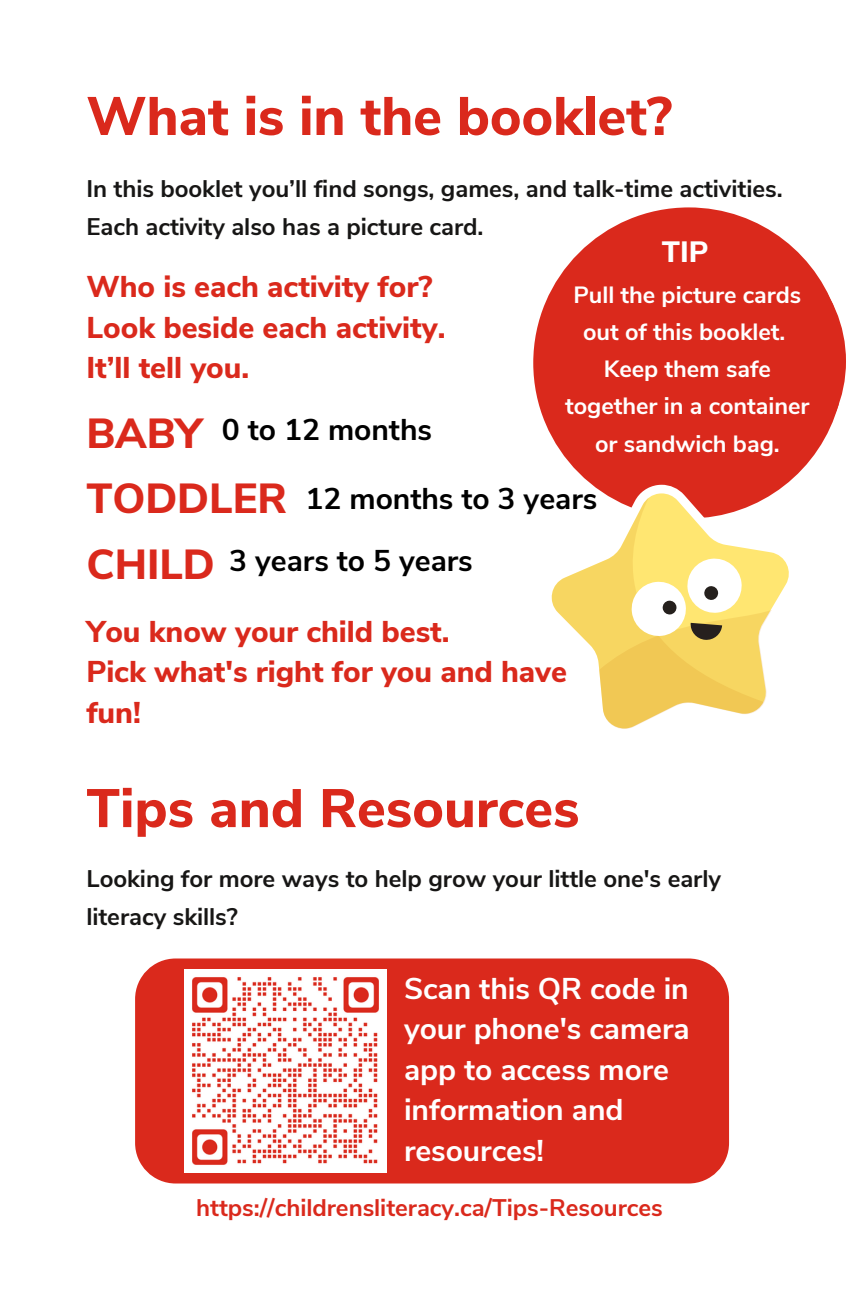
<style>
.page{position:relative;width:864px;height:1296px;background:#fff}
.page>*{position:absolute;margin:0;border:0;box-sizing:border-box;transform-origin:0 0}
.t1{font:800 54px "Nunito Sans";color:#da291c}
.t2{font:800 42px/65.4px "Nunito Sans";color:#da291c}
.t3{font:800 30px/40.5px "Nunito Sans";color:#da291c}
.t4{font:700 30px/40.5px "Nunito Sans";color:#fff}
.t5{font:700 30px/61.8px "Nunito Sans";color:#000}
.t6{font:800 29.4px "Nunito Sans";color:#fff}
.t7{font:700 24px/38.1px "Nunito Sans";color:#171615}
.t8{font:700 24px "Nunito Sans";color:#da291c}
.t9{font:700 23.4px/37.2px "Nunito Sans";color:#fff;text-align:center}
</style>
<div class="page">
<svg style="left:533px;top:207px;width:306px;height:278px;fill:#da291c"></svg>
<svg style="left:551px;top:485px;width:238px;height:123px"></svg>
<svg style="left:552px;top:498px;width:212px;height:169px"></svg>
<svg style="left:599px;top:557px;width:173px;height:172px"></svg>
<svg style="left:662px;top:600px;width:15px;height:15px"></svg>
<div style="left:583px;top:230px;width:263px;height:263px;background:#da291c;border-radius:50%"></div>
<div style="left:135px;top:959px;width:594px;height:225px;background:#da291c;border-radius:41px"></div>
<img style="left:184px;top:970px;width:203px;height:202px">
<h1 class="t1" style="left:86px;top:80px;width:587px">What is in the booklet?</h1>
<p class="t7" style="left:86px;top:170px;width:698px">In this booklet you’ll find songs, games, and talk-time activities.<br>Each activity also has a picture card.</p>
<p class="t6" style="left:662px;top:232px;width:48px">TIP</p>
<p class="t9" style="left:565px;top:277px;width:246px">Pull the picture cards out of this booklet.<br>Keep them safe together in a container or sandwich bag.</p>
<p class="t3" style="left:86px;top:267px;width:361px">Who is each activity for?<br>Look beside each activity.<br>It’ll tell you.</p>
<h2 class="t2" style="left:86px;top:402px;width:202px">BABY<br>TODDLER<br>CHILD</h2>
<p class="t5" style="left:222px;top:399px;width:212px">0 to 12 months</p>
<p class="t5" style="left:229px;top:468px;width:370px;text-indent:76px">12 months to 3 years<br>3 years to 5 years</p>
<p class="t3" style="left:86px;top:611px;width:482px">You know your child best.<br>Pick what's right for you and have fun!</p>
<h1 class="t1" style="left:86px;top:773px;width:495px">Tips and Resources</h1>
<p class="t7" style="left:86px;top:861px;width:636px">Looking for more ways to help grow your little one's early literacy skills?</p>
<p class="t4" style="left:404px;top:969px;width:287px">Scan this QR code in your phone's camera app to access more information and resources!</p>
<p class="t8" style="left:196px;top:1192px;width:468px">https://childrensliteracy.ca/Tips-Resources</p>
</div>
